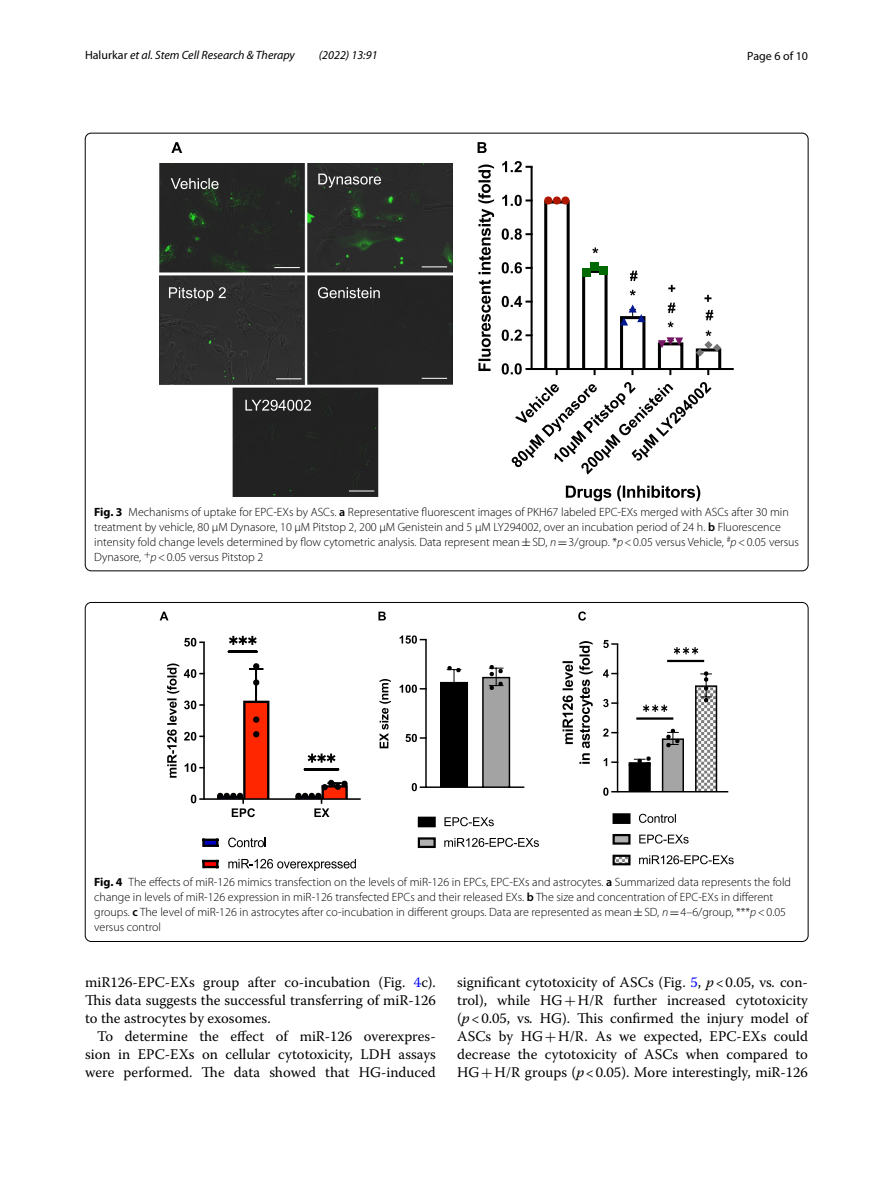
<style>
.page{position:relative;width:893px;height:1187px;background:#fff}
.page>*{position:absolute;margin:0;border:0;box-sizing:border-box;transform-origin:0 0}
.t1{font:14.7px/18px "Warnock Pro";color:#000;text-align:justify}
.t2{font:300 12px/15px "Myriad Pro";color:#000}
.t3{font:italic 12px "Myriad Pro";color:#000}
.t4{font:12px "Myriad Pro";color:#000}
.s1{font-style:normal}
.s2{font-weight:700}
.s3{font-weight:600}
.s4{font-family:"MTSY";font-weight:400}
.s5{font-style:italic}
.s6{color:#00f}
.s7{font-family:"MTSY"}
</style>
<div class="page">
<img style="left:160px;top:164px;width:292px;height:332px">
<svg style="left:349px;top:490px;width:25px;height:1px"></svg>
<svg style="left:276px;top:378px;width:26px;height:1px"></svg>
<svg style="left:274px;top:267px;width:26px;height:1px"></svg>
<svg style="left:422px;top:378px;width:25px;height:1px"></svg>
<svg style="left:422px;top:266px;width:25px;height:1px"></svg>
<svg style="left:245px;top:399px;width:66px;height:12px"></svg>
<svg style="left:318px;top:287px;width:62px;height:11px"></svg>
<svg style="left:169px;top:287px;width:57px;height:14px"></svg>
<svg style="left:171px;top:178px;width:48px;height:11px"></svg>
<svg style="left:318px;top:173px;width:63px;height:14px"></svg>
<svg style="left:171px;top:142px;width:11px;height:11px"></svg>
<svg style="left:478px;top:142px;width:9px;height:11px"></svg>
<div style="left:544px;top:200px;width:26px;height:170px;border:3px solid #000"></div>
<div style="left:582px;top:270px;width:26px;height:100px;border:3px solid #000"></div>
<div style="left:620px;top:316px;width:25px;height:54px;border:3px solid #000"></div>
<div style="left:658px;top:342px;width:25px;height:28px;border:3px solid #000"></div>
<div style="left:696px;top:348px;width:25px;height:22px;border:3px solid #000"></div>
<hr style="left:532px;top:368px;width:202px;height:2px;background:#000">
<svg style="left:512px;top:382px;width:199px;height:92px"></svg>
<hr style="left:531px;top:167px;width:2px;height:202px;background:#000">
<svg style="left:502px;top:363px;width:30px;height:11px"></svg>
<svg style="left:502px;top:329px;width:29px;height:12px"></svg>
<svg style="left:502px;top:296px;width:29px;height:11px"></svg>
<svg style="left:502px;top:262px;width:29px;height:11px"></svg>
<svg style="left:502px;top:228px;width:29px;height:12px"></svg>
<svg style="left:502px;top:195px;width:29px;height:11px"></svg>
<svg style="left:502px;top:161px;width:30px;height:11px"></svg>
<svg style="left:544px;top:196px;width:26px;height:9px"></svg>
<div style="left:599px;top:266px;width:8px;height:8px;background:#006a00"></div>
<div style="left:582px;top:269px;width:8px;height:8px;background:#006a00"></div>
<div style="left:591px;top:262px;width:8px;height:8px;background:#006a00"></div>
<svg style="left:620px;top:304px;width:25px;height:21px"></svg>
<svg style="left:658px;top:337px;width:25px;height:11px"></svg>
<svg style="left:566px;top:485px;width:134px;height:16px"></svg>
<svg style="left:478px;top:164px;width:16px;height:207px"></svg>
<svg style="left:592px;top:247px;width:6px;height:6px"></svg>
<svg style="left:696px;top:330px;width:25px;height:27px"></svg>
<svg style="left:668px;top:321px;width:6px;height:6px"></svg>
<svg style="left:630px;top:271px;width:7px;height:10px"></svg>
<svg style="left:630px;top:290px;width:6px;height:5px"></svg>
<svg style="left:668px;top:302px;width:7px;height:11px"></svg>
<svg style="left:706px;top:310px;width:7px;height:10px"></svg>
<svg style="left:668px;top:285px;width:7px;height:7px"></svg>
<svg style="left:704px;top:295px;width:7px;height:7px"></svg>
<img style="left:614px;top:813px;width:74px;height:51px">
<svg style="left:160px;top:611px;width:9px;height:9px"></svg>
<svg style="left:378px;top:611px;width:8px;height:9px"></svg>
<svg style="left:444px;top:817px;width:50px;height:9px"></svg>
<div style="left:419px;top:817px;width:16px;height:9px;background:#000"></div>
<div style="left:418px;top:816px;width:18px;height:11px;border:2px solid #000"></div>
<svg style="left:444px;top:837px;width:95px;height:9px"></svg>
<div style="left:419px;top:838px;width:16px;height:8px;background:#b0b0b0"></div>
<div style="left:418px;top:837px;width:18px;height:11px;border:2px solid #000"></div>
<svg style="left:578px;top:611px;width:8px;height:9px"></svg>
<svg style="left:228px;top:837px;width:38px;height:10px"></svg>
<svg style="left:202px;top:838px;width:17px;height:9px"></svg>
<svg style="left:228px;top:858px;width:128px;height:12px"></svg>
<svg style="left:202px;top:859px;width:17px;height:10px"></svg>
<svg style="left:639px;top:813px;width:37px;height:9px"></svg>
<div style="left:614px;top:814px;width:15px;height:8px;background:#000"></div>
<div style="left:612px;top:813px;width:18px;height:10px;border:2px solid #000"></div>
<svg style="left:639px;top:834px;width:50px;height:9px"></svg>
<svg style="left:615px;top:836px;width:12px;height:5px"></svg>
<div style="left:612px;top:833px;width:18px;height:11px;border:2px solid #000"></div>
<svg style="left:639px;top:855px;width:95px;height:9px"></svg>
<div style="left:612px;top:854px;width:18px;height:11px;border:2px solid #000"></div>
<svg style="left:603px;top:640px;width:126px;height:155px"></svg>
<svg style="left:562px;top:661px;width:11px;height:83px"></svg>
<svg style="left:579px;top:641px;width:14px;height:122px"></svg>
<svg style="left:400px;top:635px;width:125px;height:156px"></svg>
<svg style="left:379px;top:679px;width:12px;height:69px"></svg>
<div style="left:244px;top:701px;width:24px;height:98px;background:#ff2600"></div>
<div style="left:243px;top:700px;width:26px;height:100px;border:2px solid #000"></div>
<hr style="left:204px;top:798px;width:157px;height:1px;background:#000">
<hr style="left:203px;top:642px;width:2px;height:157px;background:#000">
<svg style="left:191px;top:794px;width:13px;height:9px"></svg>
<svg style="left:184px;top:637px;width:20px;height:9px"></svg>
<svg style="left:217px;top:792px;width:38px;height:25px"></svg>
<hr style="left:255px;top:669px;width:2px;height:31px;background:#000">
<svg style="left:253px;top:731px;width:7px;height:6px"></svg>
<svg style="left:253px;top:679px;width:7px;height:7px"></svg>
<svg style="left:250px;top:663px;width:13px;height:6px"></svg>
<svg style="left:253px;top:716px;width:7px;height:7px"></svg>
<svg style="left:295px;top:779px;width:53px;height:38px"></svg>
<svg style="left:167px;top:663px;width:37px;height:114px"></svg>
<hr style="left:229px;top:650px;width:28px;height:2px;background:#000">
<svg style="left:229px;top:635px;width:28px;height:10px"></svg>
<hr style="left:305px;top:768px;width:33px;height:2px;background:#000">
<svg style="left:308px;top:753px;width:27px;height:9px"></svg>
<p class="t3" style="left:85px;top:48px;width:211px"><span class="s1">Halurkar</span> et al. Stem Cell Research &amp; Therapy</p>
<p class="t3" style="left:319px;top:48px;width:60px">(2022) 13:91</p>
<p class="t4" style="left:747px;top:48px;width:62px">Page 6 of 10</p>
<p class="t2" style="left:94px;top:505px;width:706px"><span class="s2">Fig. 3</span> Mechanisms of uptake for EPC-EXs by ASCs. <span class="s3">a</span> Representative fluorescent images of PKH67 labeled EPC-EXs merged with ASCs after 30 min treatment by vehicle, 80 μM Dynasore, 10 μM Pitstop 2, 200 μM Genistein and 5 μM LY294002, over an incubation period of 24 h. <span class="s3">b</span> Fluorescence intensity fold change levels determined by flow cytometric analysis. Data represent mean<span class="s4">±</span>SD, <span class="s5">n</span><span class="s4">=</span>3/group. *<span class="s5">p</span>&lt;0.05 versus Vehicle, <sup>#</sup><span class="s5">p</span>&lt;0.05 versus Dynasore, <sup>+</sup><span class="s5">p</span>&lt;0.05 versus Pitstop 2</p>
<p class="t2" style="left:94px;top:874px;width:698px"><span class="s2">Fig. 4</span> The effects of miR-126 mimics transfection on the levels of miR-126 in EPCs, EPC-EXs and astrocytes. <span class="s3">a</span> Summarized data represents the fold change in levels of miR-126 expression in miR-126 transfected EPCs and their released EXs. <span class="s3">b</span> The size and concentration of EPC-EXs in different groups. <span class="s3">c</span> The level of miR-126 in astrocytes after co-incubation in different groups. Data are represented as mean<span class="s4">±</span>SD, <span class="s5">n</span><span class="s4">=</span>4–6/group, ***<span class="s5">p</span>&lt;0.05 versus control</p>
<p class="t1" style="left:85px;top:973px;width:352px">miR126-EPC-EXs group after co-incubation (Fig. <span class="s6">4</span>c).<br>This data suggests the successful transferring of miR-126 to the astrocytes by exosomes.</p>
<p class="t1" style="left:85px;top:1027px;width:352px;text-indent:12px">To determine the effect of miR-126 overexpres&shy;sion in EPC-EXs on cellular cytotoxicity, LDH assays were performed. The data showed that HG-induced</p>
<p class="t1" style="left:457px;top:973px;width:352px">significant cytotoxicity of ASCs (Fig. <span class="s6">5</span>, <span class="s5">p</span>&lt;0.05, vs<span class="s5">.</span> con&shy;trol), while HG<span class="s7">+</span>H/R further increased cytotoxicity (<span class="s5">p</span>&lt;0.05, vs<span class="s5">.</span> HG). This confirmed the injury model of ASCs by HG<span class="s7">+</span>H/R. As we expected, EPC-EXs could decrease the cytotoxicity of ASCs when compared to HG<span class="s7">+</span>H/R groups (<span class="s5">p</span>&lt;0.05). More interestingly, miR-126</p>
</div>
